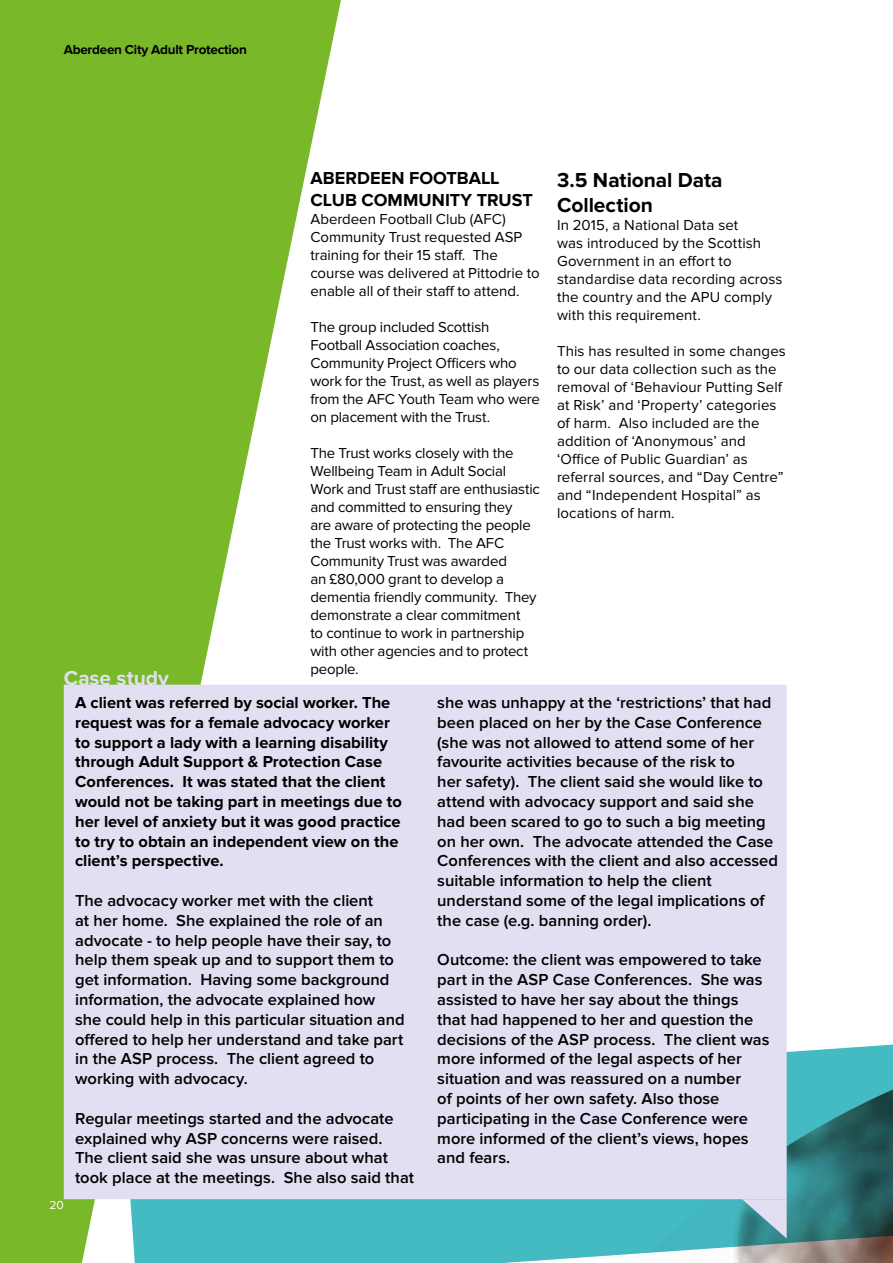
<style>
.page{position:relative;width:893px;height:1263px;background:#fff}
.page>*{position:absolute;margin:0;border:0;box-sizing:border-box;transform-origin:0 0}
.t1{font:700 21px/25.2px "Proxima Nova";letter-spacing:-.005em;color:#000}
.t2{font:700 21px "Proxima Nova";color:#e1dff1}
.t3{font:700 18px/21.6px "Proxima Nova";color:#000}
.t4{font:600 16.5px/19.8px "Proxima Nova";color:#000}
.t5{font:700 16.5px/19.8px "Proxima Nova";color:#000}
.t6{font:15px/18px "Proxima Nova";letter-spacing:-.005em;color:#000}
.t7{font:700 13.5px "Proxima Nova";letter-spacing:-.02em;color:#000}
.t8{font:12px "Proxima Nova";color:#fff}
</style>
<div class="page">
<svg style="left:341px;top:1044px;width:552px;height:219px;background:#4ba4a9"></svg>
<svg style="left:0;top:0;width:341px;height:1263px;fill:#79b829"></svg>
<div style="left:64px;top:685px;width:723px;height:514px;background:#e1dff1"></div>
<svg style="left:742px;top:1199px;width:45px;height:39px;background:#89b3be"></svg>
<p class="t7" style="left:64px;top:42px;width:185px">Aberdeen City Adult Protection</p>
<p class="t3" style="left:310px;top:168px;width:224px">ABERDEEN FOOTBALL<br>CLUB COMMUNITY TRUST</p>
<p class="t6" style="left:310px;top:210px;width:231px">Aberdeen Football Club (AFC)<br>Community Trust requested ASP training for their 15 staff. The course was delivered at Pittodrie to enable all of their staff to attend.</p>
<p class="t6" style="left:310px;top:318px;width:231px">The group included Scottish<br>Football Association coaches,<br>Community Project Officers who work for the Trust, as well as players from the AFC Youth Team who were on placement with the Trust.</p>
<p class="t6" style="left:310px;top:444px;width:231px">The Trust works closely with the<br>Wellbeing Team in Adult Social<br>Work and Trust staff are enthusiastic and committed to ensuring they<br>are aware of protecting the people the Trust works with. The AFC<br>Community Trust was awarded<br>an £80,000 grant to develop a dementia friendly community. They demonstrate a clear commitment<br>to continue to work in partnership with other agencies and to protect people.</p>
<p class="t1" style="left:557px;top:168px;width:167px">3.5 National Data<br>Collection</p>
<p class="t6" style="left:557px;top:216px;width:227px">In 2015, a National Data set<br>was introduced by the Scottish<br>Government in an effort to standardise data recording across the country and the APU comply with this requirement.</p>
<p class="t6" style="left:557px;top:342px;width:230px">This has resulted in some changes to our data collection such as the removal of ‘Behaviour Putting Self at Risk’ and ‘Property’ categories of harm. Also included are the addition of ‘Anonymous’ and ‘Office of Public Guardian’ as referral sources, and “Day Centre” and “Independent Hospital” as locations of harm.</p>
<p class="t2" style="left:64px;top:666px;width:107px">Case study</p>
<p class="t5" style="left:75px;top:693px;width:328px">A client was referred by social worker. The request was for a female advocacy worker to support a lady with a learning disability through Adult Support &amp; Protection Case Conferences. It was stated that the client would not be taking part in meetings due to her level of anxiety but it was good practice to try to obtain an independent view on the client’s perspective.</p>
<p class="t4" style="left:75px;top:891px;width:331px">The advocacy worker met with the client<br>at her home. She explained the role of an advocate - to help people have their say, to help them speak up and to support them to get information. Having some background information, the advocate explained how she could help in this particular situation and offered to help her understand and take part in the ASP process. The client agreed to working with advocacy.</p>
<p class="t4" style="left:75px;top:1109px;width:340px">Regular meetings started and the advocate explained why ASP concerns were raised.<br>The client said she was unsure about what took place at the meetings. She also said that</p>
<p class="t4" style="left:437px;top:693px;width:342px">she was unhappy at the ‘restrictions’ that had been placed on her by the Case Conference (she was not allowed to attend some of her favourite activities because of the risk to<br>her safety). The client said she would like to attend with advocacy support and said she had been scared to go to such a big meeting on her own. The advocate attended the Case Conferences with the client and also accessed suitable information to help the client understand some of the legal implications of the case (e.g. banning order).</p>
<p class="t4" style="left:437px;top:950px;width:334px">Outcome: the client was empowered to take part in the ASP Case Conferences. She was assisted to have her say about the things that had happened to her and question the decisions of the ASP process. The client was more informed of the legal aspects of her situation and was reassured on a number<br>of points of her own safety. Also those participating in the Case Conference were more informed of the client’s views, hopes and fears.</p>
<p class="t8" style="left:49px;top:1198px;width:16px">20</p>
</div>
